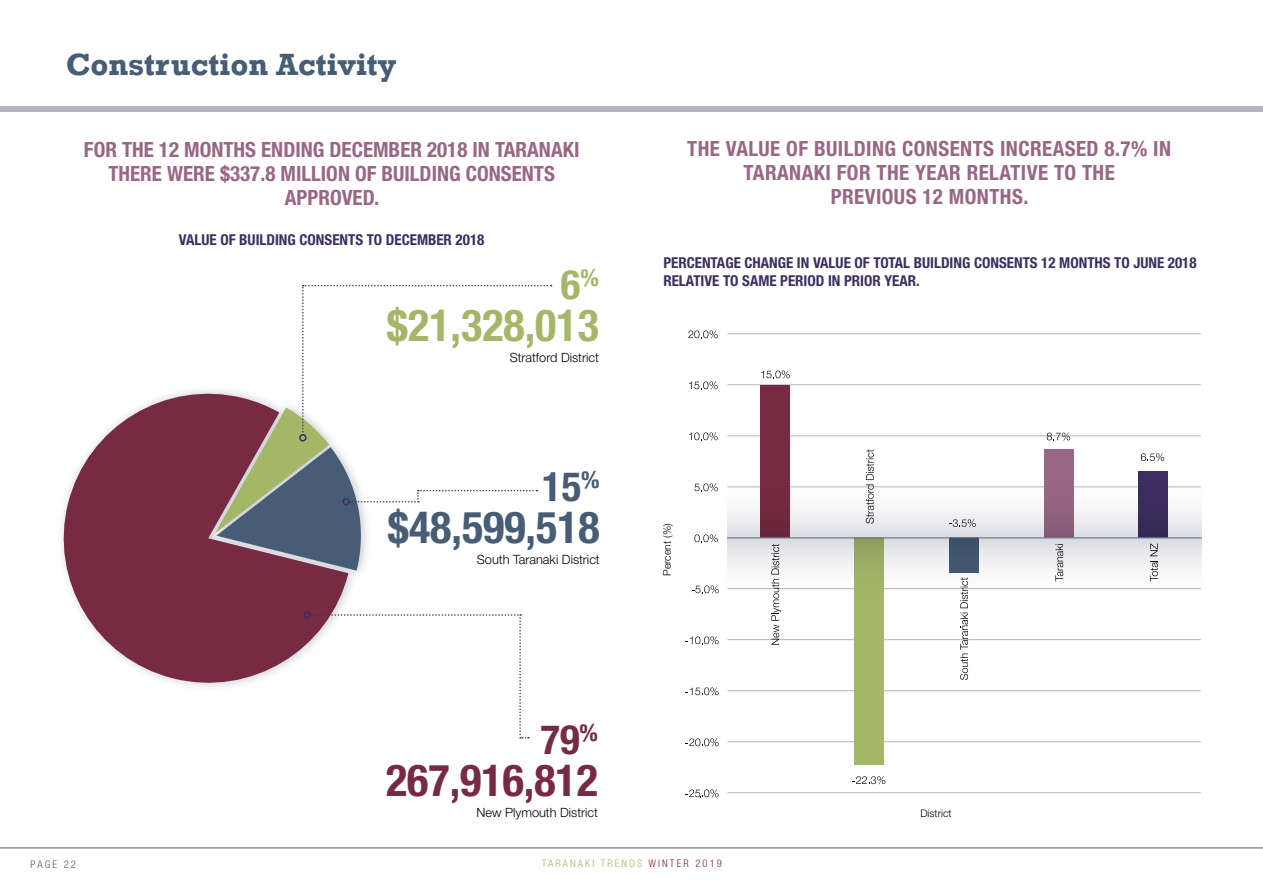
<style>
.page{position:relative;width:1263px;height:893px;background:#fff}
.page>*{position:absolute;margin:0;border:0;box-sizing:border-box;transform-origin:0 0}
.t1{font:700 condensed 44.1px "Helvetica Neue LT Pro";color:#a4b769}
.t2{font:700 condensed 44.1px "Helvetica Neue LT Pro";color:#475c75}
.t3{font:700 condensed 44.1px "Helvetica Neue LT Pro";color:#772b42}
.t4{font:700 condensed 40.65px "Helvetica Neue LT Pro";color:#475c75}
.t5{font:700 condensed 40.65px "Helvetica Neue LT Pro";color:#772b42}
.t6{font:700 condensed 40.65px "Helvetica Neue LT Pro";color:#a4b769}
.t7{font:700 31.5px "Rockwell";color:#475c75}
.t8{font:700 condensed 21px/24px "Helvetica Neue LT Pro";color:#996786;text-align:center}
.t9{font:700 condensed 21px/24px "Helvetica Neue LT Pro";letter-spacing:.02em;color:#996786;text-align:center}
.t10{font:700 condensed 15px/18px "Helvetica Neue LT Pro";color:#3c2f60}
.t11{font:300 12.75px "Helvetica Neue LT Pro";color:#000}
.t12{font:300 condensed 10.5px "Helvetica Neue LT Pro";letter-spacing:.2em;color:#a4b769}
.t13{font:300 10.5px "Helvetica Neue LT Pro";color:#000}
.t14{font:300 condensed 10.5px "Helvetica Neue";letter-spacing:.2em;color:#475c75}
.s1{color:#772b42}
</style>
<div class="page">
<hr style="left:0;top:847px;width:1263px;height:1px;background:#475c75">
<div style="left:0;top:106px;width:1263px;height:6px;background:#b3b5c2"></div>
<svg style="left:61px;top:390px;width:287px;height:297px;fill:#772b42"></svg>
<svg style="left:215px;top:285px;width:337px;height:286px"></svg>
<div style="left:342px;top:498px;width:8px;height:7px;border:2px solid #3c2f60;border-radius:50%"></div>
<svg style="left:310px;top:614px;width:219px;height:124px"></svg>
<div style="left:303px;top:611px;width:8px;height:8px;border:2px solid #3c2f60;border-radius:50%"></div>
<hr style="left:727px;top:333px;width:474px;height:1px;background:#b3b5c2">
<hr style="left:727px;top:384px;width:474px;height:1px;background:#b3b5c2">
<hr style="left:727px;top:435px;width:474px;height:1px;background:#b3b5c2">
<hr style="left:727px;top:639px;width:474px;height:1px;background:#b3b5c2">
<hr style="left:727px;top:690px;width:474px;height:1px;background:#b3b5c2">
<hr style="left:727px;top:741px;width:474px;height:1px;background:#b3b5c2">
<hr style="left:727px;top:792px;width:474px;height:1px;background:#b3b5c2">
<div style="left:760px;top:385px;width:30px;height:153px;background:#772b42"></div>
<div style="left:855px;top:538px;width:29px;height:227px;background:#a4b769"></div>
<div style="left:1044px;top:449px;width:30px;height:89px;background:#996786"></div>
<div style="left:1138px;top:471px;width:30px;height:67px;background:#3c2f60"></div>
<svg style="left:761px;top:370px;width:29px;height:8px"></svg>
<svg style="left:852px;top:776px;width:33px;height:8px"></svg>
<svg style="left:1047px;top:432px;width:23px;height:9px"></svg>
<svg style="left:1141px;top:453px;width:23px;height:8px"></svg>
<svg style="left:685px;top:789px;width:33px;height:8px"></svg>
<svg style="left:685px;top:738px;width:33px;height:8px"></svg>
<svg style="left:685px;top:687px;width:33px;height:8px"></svg>
<svg style="left:685px;top:636px;width:33px;height:8px"></svg>
<svg style="left:692px;top:585px;width:27px;height:8px"></svg>
<svg style="left:694px;top:534px;width:24px;height:8px"></svg>
<svg style="left:694px;top:483px;width:24px;height:8px"></svg>
<svg style="left:689px;top:432px;width:29px;height:8px"></svg>
<svg style="left:689px;top:381px;width:29px;height:8px"></svg>
<svg style="left:688px;top:330px;width:30px;height:8px"></svg>
<svg style="left:771px;top:602px;width:10px;height:43px"></svg>
<svg style="left:866px;top:449px;width:8px;height:26px"></svg>
<svg style="left:960px;top:602px;width:8px;height:78px"></svg>
<svg style="left:727px;top:475px;width:474px;height:63px"></svg>
<svg style="left:727px;top:538px;width:474px;height:64px"></svg>
<h3 class="t7" style="left:66px;top:45px;width:332px">Construction Activity</h3>
<h3 class="t8" style="left:84px;top:138px;width:497px">FOR THE 12 MONTHS ENDING DECEMBER 2018 IN TARANAKI<br>THERE WERE $337.8 MILLION OF BUILDING CONSENTS<br>APPROVED.</h3>
<p class="t10" style="left:179px;top:230px;width:307px">VALUE OF BUILDING CONSENTS TO DECEMBER 2018</p>
<h2 class="t6" style="left:561px;top:260px;width:39px">6<sup>%</sup></h2>
<h1 class="t1" style="left:387px;top:299px;width:213px">$21,328,013</h1>
<p class="t11" style="left:510px;top:350px;width:91px">Stratford District</p>
<h2 class="t4" style="left:542px;top:462px;width:59px">15<sup>%</sup></h2>
<h1 class="t2" style="left:388px;top:501px;width:213px">$48,599,518</h1>
<p class="t11" style="left:477px;top:552px;width:124px">South Taranaki District</p>
<h2 class="t5" style="left:540px;top:715px;width:59px">79<sup>%</sup></h2>
<h1 class="t3" style="left:386px;top:754px;width:213px">267,916,812</h1>
<p class="t11" style="left:476px;top:805px;width:123px">New Plymouth District</p>
<h3 class="t9" style="left:687px;top:136px;width:485px">THE VALUE OF BUILDING CONSENTS INCREASED 8.7% IN<br>TARANAKI FOR THE YEAR RELATIVE TO THE<br>PREVIOUS 12 MONTHS.</h3>
<p class="t10" style="left:663px;top:253px;width:535px">PERCENTAGE CHANGE IN VALUE OF TOTAL BUILDING CONSENTS 12 MONTHS TO JUNE 2018<br>RELATIVE TO SAME PERIOD IN PRIOR YEAR.</p>
<p class="t13" style="left:661px;top:576px;width:54px;rotate:-90deg">Percent (%)</p>
<p class="t13" style="left:920px;top:807px;width:33px">District</p>
<p class="t14" style="left:31px;top:858px;width:47px">PAGE 22</p>
<p class="t12" style="left:542px;top:857px;width:181px">TARANAKI TRENDS <span class="s1">WINTER 2019</span></p>
</div>
